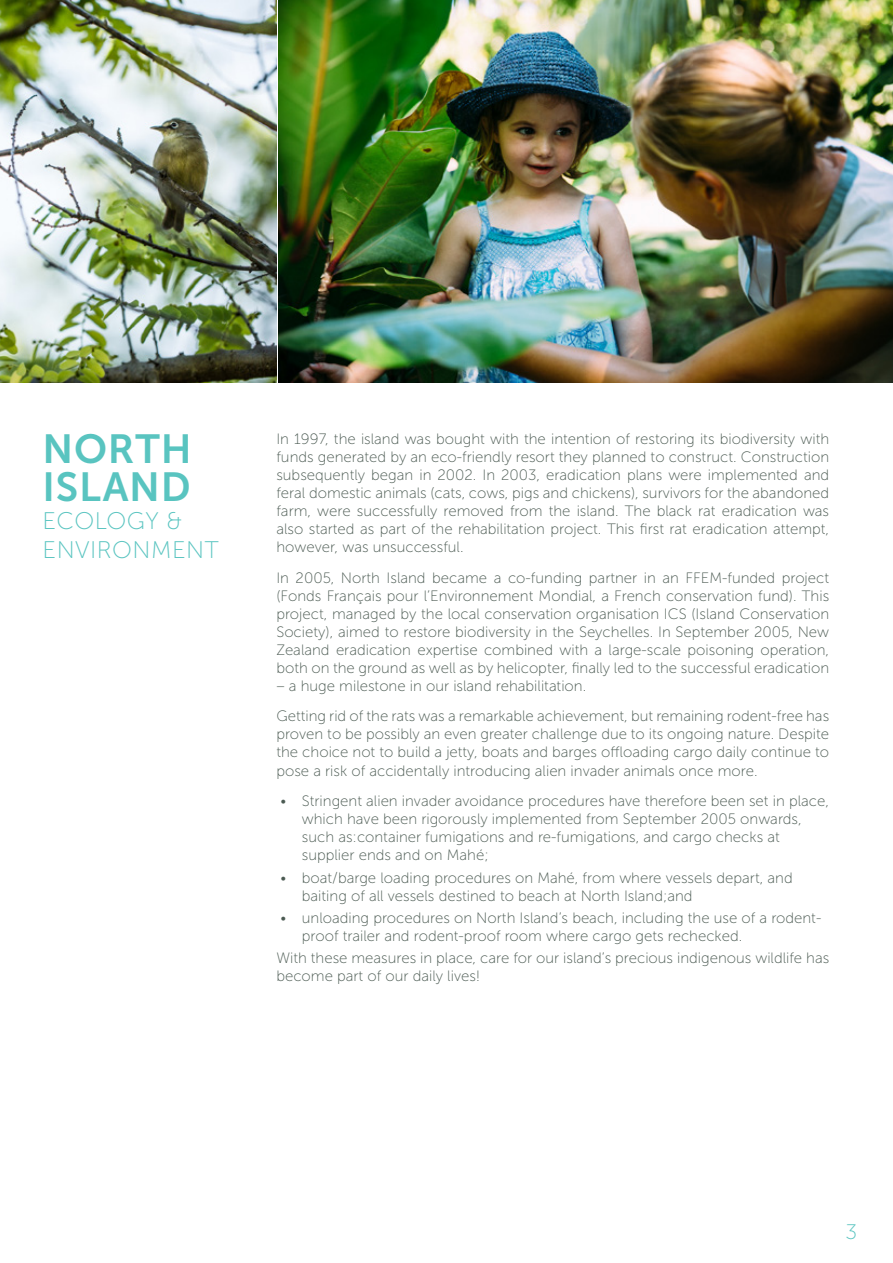
<style>
.page{position:relative;width:893px;height:1263px;background:#fff}
.page>*{position:absolute;margin:0;border:0;box-sizing:border-box;transform-origin:0 0}
.t1{font:40.5px/37.5px "Museo Sans 700";letter-spacing:.02em;color:#59c4c0}
.t2{font:24px/28.8px "Museo Sans 100";letter-spacing:.02em;color:#59c4c0}
.t3{font:21px "Museo Sans 100";color:#59c4c0}
.NI-Body-NEW{font:15px/18px "Museo Sans 100";color:#4b5a52;text-align:justify}
</style>
<div class="page">
<img style="left:0;top:0;width:276px;height:383px">
<img style="left:279px;top:0;width:614px;height:383px">
<h1 class="t1" style="left:43px;top:430px;width:151px">NORTH<br>ISLAND</h1>
<h2 class="t2" style="left:43px;top:507px;width:178px">ECOLOGY &amp;<br>ENVIRONMENT</h2>
<p class="NI-Body-NEW" style="left:276px;top:430px;width:554px">In 1997, the island was bought with the intention of restoring its biodiversity with funds generated by an eco-friendly resort they planned to construct. Construction subsequently began in 2002. In 2003, eradication plans were implemented and feral domestic animals (cats, cows, pigs and chickens ,) survivors for the abandoned farm, were successfully removed from the island. The black rat eradication was also started as part of the rehabilitation project. This first rat eradication attempt, however, was unsuccessful.</p>
<p class="NI-Body-NEW" style="left:276px;top:569px;width:554px">In 2005, North Island became a co-funding partner in an FFEM-funded project (Fonds Français pour ’l Environnement Mondial a, French conservation fund .) This project, managed by the local conservation organisation ICS (Island Conservation Society ,) aimed to restore biodiversity in the Seychelles In. September 2005, New Zealand eradication expertise combined with a large-scale poisoning operation, both on the ground as well as by helicopter, finally led to the successful eradication</p>
<p class="NI-Body-NEW" style="left:276px;top:677px;width:311px">– a huge milestone in our island rehabilitation.</p>
<p class="NI-Body-NEW" style="left:276px;top:707px;width:554px">Getting rid of the rats was a remarkable achievement, but remaining rodent-free has proven to be possibly an even greater challenge due to its ongoing nature. Despite the choice not to build a jetty, boats and barges offloading cargo daily continue to pose a risk of accidentally introducing alien invader animals once more.</p>
<p class="NI-Body-NEW" style="left:302px;top:792px;width:529px">Stringent alien invader avoidance procedures have therefore been set in place,</p>
<p class="NI-Body-NEW" style="left:281px;top:792px;width:7px">•</p>
<p class="NI-Body-NEW" style="left:281px;top:868px;width:7px">•</p>
<p class="NI-Body-NEW" style="left:302px;top:810px;width:501px;text-align:left">which have been rigorously implemented from September 2005 onwards, such as:container fumigations and re-fumigations, and cargo checks at supplier ends and on Mahé;</p>
<p class="NI-Body-NEW" style="left:302px;top:868px;width:492px">boat/barge loading procedures on Mahé, from where vessels depart, and</p>
<p class="NI-Body-NEW" style="left:302px;top:886px;width:392px">baiting of all vessels destined to beach at North Island;and</p>
<p class="NI-Body-NEW" style="left:302px;top:927px;width:442px">proof trailer and rodent-proof room where cargo gets rechecked.</p>
<p class="NI-Body-NEW" style="left:302px;top:909px;width:521px">unloading procedures on North Island s’ beach, including the use of a rodent-</p>
<p class="NI-Body-NEW" style="left:281px;top:909px;width:7px">•</p>
<p class="NI-Body-NEW" style="left:276px;top:949px;width:554px">With these measures in place, care for our island s’ precious indigenous wildlife has become part of our daily lives!</p>
<h3 class="t3" style="left:846px;top:1220px;width:13px">3</h3>
</div>
